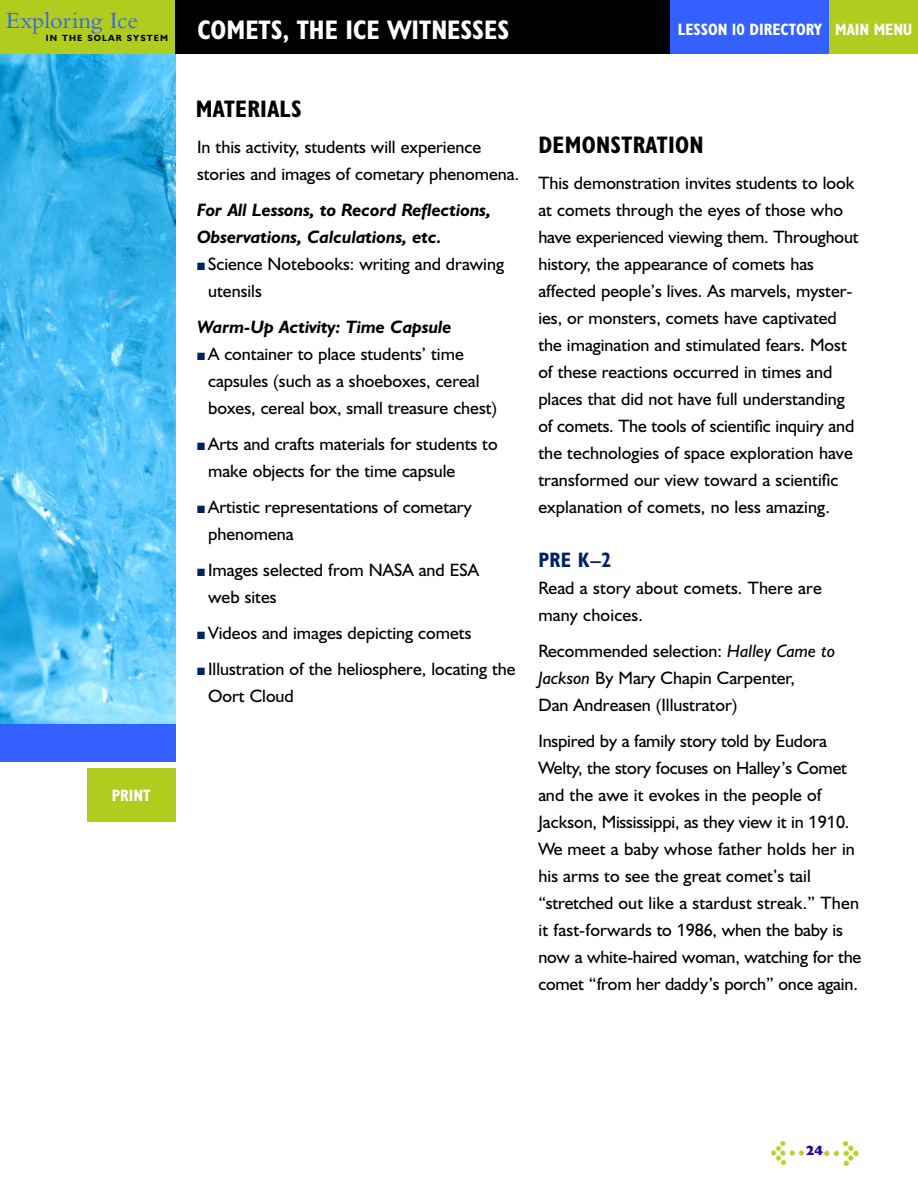
<style>
.page{position:relative;width:918px;height:1188px;background:#fff}
.page>*{position:absolute;margin:0;border:0;box-sizing:border-box;transform-origin:0 0}
.t1{font:700 condensed 27px "Humanist 521 BT";color:#fff}
.t2{font:24.3px "Bembo";color:#3460ff}
.t3{font:700 condensed 24px "Humanist 521 BT";letter-spacing:.015em;color:#000}
.t4{font:700 condensed 21px "Humanist 521 BT";color:#012166}
.t5{font:18px/27px "Humanist 521 BT";color:#000}
.t6{font:italic 700 18px/27px "Humanist 521 BT";color:#000}
.t7{font:700 condensed 16.5px "Humanist 521 BT";color:#fff}
.t8{font:800 13.5px "Humanist 521 BT";color:#309}
.t9{font:700 9px "Humanist 521 BT";letter-spacing:.125em;color:#000}
.s1{color:#012166}
.s2{font-style:italic}
.s3{font-family:"Avenir";font-weight:500;font-size:17.25px}
</style>
<div class="page">
<div style="left:0;top:0;width:178px;height:54px;background:#afcc1f"></div>
<div style="left:175px;top:0;width:497px;height:54px;background:#000"></div>
<img style="left:0;top:54px;width:176px;height:670px">
<div style="left:0;top:724px;width:176px;height:37px;background:#3460ff"></div>
<div style="left:671px;top:0;width:159px;height:54px;background:#3460ff"></div>
<div style="left:830px;top:0;width:88px;height:54px;background:#afcc1f"></div>
<div style="left:87px;top:768px;width:89px;height:54px;background:#afcc1f"></div>
<img style="left:825px;top:1141px;width:34px;height:25px">
<img style="left:771px;top:1141px;width:33px;height:24px">
<h2 class="t2" style="left:6px;top:12px;width:134px">Exploring Ice</h2>
<p class="t9" style="left:46px;top:35px;width:124px">IN THE SOLAR SYSTEM</p>
<p class="t7" style="left:112px;top:790px;width:40px">PRINT</p>
<h1 class="t1" style="left:197px;top:21px;width:313px">COMETS, THE ICE WITNESSES</h1>
<p class="t7" style="left:678px;top:23px;width:236px">LESSON 10 DIRECTORY MAIN MENU</p>
<h3 class="t3" style="left:196px;top:101px;width:107px">MATERIALS</h3>
<p class="t5" style="left:197px;top:135px;width:324px">In this activity, students will experience stories and images of cometary phenomena.</p>
<p class="t6" style="left:197px;top:198px;width:295px">For All Lessons, to Record Reflections,<br>Observations, Calculations, etc.</p>
<p class="t5" style="left:208px;top:252px;width:297px;text-indent:-11px"><span class="s1">■</span> Science Notebooks: writing and drawing utensils</p>
<p class="t6" style="left:197px;top:315px;width:256px">Warm-Up Activity: Time Capsule</p>
<p class="t5" style="left:208px;top:342px;width:291px;text-indent:-11px"><span class="s1">■</span> A container to place students’ time capsules (such as a shoeboxes, cereal boxes, cereal box, small treasure chest)</p>
<p class="t5" style="left:208px;top:432px;width:291px;text-indent:-11px"><span class="s1">■</span> Arts and crafts materials for students to make objects for the time capsule</p>
<p class="t5" style="left:208px;top:495px;width:265px;text-indent:-11px"><span class="s1">■</span> Artistic representations of cometary phenomena</p>
<p class="t5" style="left:208px;top:558px;width:272px;text-indent:-11px"><span class="s1">■</span> Images selected from NASA and ESA web sites</p>
<p class="t5" style="left:197px;top:621px;width:276px"><span class="s1">■</span> Videos and images depicting comets</p>
<p class="t5" style="left:208px;top:657px;width:309px;text-indent:-11px"><span class="s1">■</span> Illustration of the heliosphere, locating the<br>Oort Cloud</p>
<h3 class="t3" style="left:538px;top:137px;width:167px">DEMONSTRATION</h3>
<p class="t5" style="left:538px;top:171px;width:322px">This demonstration invites students to look at comets through the eyes of those who have experienced viewing them. Throughout history, the appearance of comets has affected people’s lives. As marvels, myster&shy;ies, or monsters, comets have captivated the imagination and stimulated fears. Most of these reactions occurred in times and places that did not have full understanding of comets. The tools of scientific inquiry and the technologies of space exploration have transformed our view toward a scientific explanation of comets, no less amazing.</p>
<p class="t4" style="left:538px;top:553px;width:74px">PRE K–2</p>
<p class="t5" style="left:538px;top:576px;width:285px">Read a story about comets. There are many choices.</p>
<p class="t5" style="left:538px;top:639px;width:299px">Recommended selection: <span class="s2">Halley Came to<br>Jackson</span> By Mary Chapin Carpenter,<br>Dan Andreasen (Illustrator)</p>
<p class="t5" style="left:538px;top:729px;width:324px">Inspired by a family story told by Eudora Welty, the story focuses on Halley’s Comet and the awe it evokes in the people of Jackson, Mississippi, as they view it in <span class="s3">1</span>9<span class="s3">1</span>0.<br>We meet a baby whose father holds her in his arms to see the great comet’s tail “stretched out like a stardust streak.” Then it fast-forwards to <span class="s3">1</span>986, when the baby is now a white-haired woman, watching for the comet “from her daddy’s porch” once again.</p>
<p class="t8" style="left:806px;top:1146px;width:19px">24</p>
</div>
